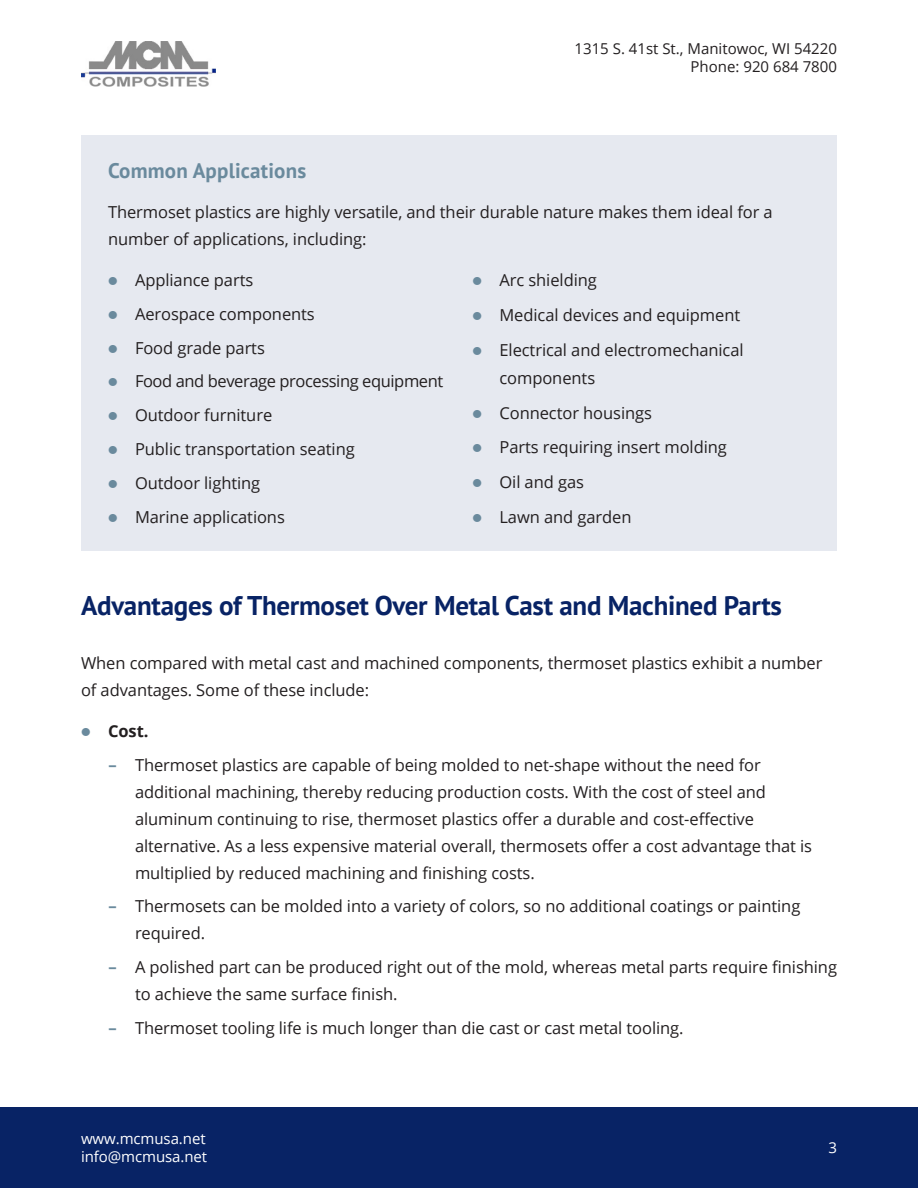
<style>
.page{position:relative;width:918px;height:1188px;background:#fff}
.page>*{position:absolute;margin:0;border:0;box-sizing:border-box;transform-origin:0 0}
.Heading_1{font:700 27px "PT Sans";letter-spacing:-.01em;color:#082365}
.Heading_2{font:700 21px "PT Sans";letter-spacing:.01em;color:#6a8a9d}
.Body_Text{font:16.5px/27px "Open Sans";letter-spacing:-.005em;color:#231f20}
.Body_Text-2{font:16.5px "Open Sans";letter-spacing:-.025em;color:#231f20}
.t1{font:700 16.5px "Open Sans";color:#231f20}
.t2{font:15px/18px "Open Sans";color:#231f20;text-align:right}
.t3{font:15px/18px "Open Sans";letter-spacing:-.005em;color:#fff}
.s1{font-family:"Lato";font-weight:900;color:#6a8a9d}
</style>
<div class="page">
<div style="left:0;top:1107px;width:918px;height:81px;background:#082365"></div>
<img style="left:81px;top:42px;width:135px;height:44px">
<div style="left:81px;top:135px;width:756px;height:415px;background:#e6e9f0"></div>
<p class="t2" style="left:575px;top:39px;width:264px">1315 S. 41st St., Manitowoc, WI 54220<br>Phone: 920 684 7800</p>
<p class="Heading_2" style="left:108px;top:156px;width:200px">Common Applications</p>
<p class="Body_Text" style="left:108px;top:198px;width:666px">Thermoset plastics are highly versatile, and their durable nature makes them ideal for a number of applications, including:</p>
<p class="Body_Text" style="left:108px;top:266px;width:147px"><span class="s1">•</span> Appliance parts</p>
<p class="Body_Text" style="left:108px;top:300px;width:208px"><span class="s1">•</span> Aerospace components</p>
<p class="Body_Text" style="left:108px;top:334px;width:158px"><span class="s1">•</span> Food grade parts</p>
<p class="Body_Text-2" style="left:108px;top:370px;width:337px"><span class="s1">•</span> Food and beverage processing equipment</p>
<p class="Body_Text" style="left:108px;top:401px;width:166px"><span class="s1">•</span> Outdoor furniture</p>
<p class="Body_Text" style="left:108px;top:435px;width:248px"><span class="s1">•</span> Public transportation seating</p>
<p class="Body_Text" style="left:108px;top:469px;width:154px"><span class="s1">•</span> Outdoor lighting</p>
<p class="Body_Text" style="left:108px;top:503px;width:178px"><span class="s1">•</span> Marine applications</p>
<p class="Body_Text" style="left:472px;top:266px;width:126px"><span class="s1">•</span> Arc shielding</p>
<p class="Body_Text" style="left:472px;top:301px;width:269px"><span class="s1">•</span> Medical devices and equipment</p>
<p class="Body_Text" style="left:500px;top:335px;width:246px;line-height:28px;text-indent:-27px"><span class="s1">•</span> Electrical and electromechanical components</p>
<p class="Body_Text" style="left:472px;top:399px;width:181px"><span class="s1">•</span> Connector housings</p>
<p class="Body_Text" style="left:472px;top:433px;width:256px"><span class="s1">•</span> Parts requiring insert molding</p>
<p class="Body_Text" style="left:472px;top:468px;width:113px"><span class="s1">•</span> Oil and gas</p>
<p class="Body_Text" style="left:472px;top:503px;width:160px"><span class="s1">•</span> Lawn and garden</p>
<p class="Heading_1" style="left:81px;top:588px;width:702px">Advantages of Thermoset Over Metal Cast and Machined Parts</p>
<p class="Body_Text" style="left:81px;top:649px;width:743px">When compared with metal cast and machined components, thermoset plastics exhibit a number of advantages. Some of these include:</p>
<p class="t1" style="left:81px;top:719px;width:69px"><span class="s1">•</span> Cost.</p>
<p class="Body_Text" style="left:135px;top:751px;width:679px;text-indent:-27px"><span class="s1">ҽ</span> Thermoset plastics are capable of being molded to net-shape without the need for additional machining, thereby reducing production costs. With the cost of steel and aluminum continuing to rise, thermoset plastics offer a durable and cost-effective alternative. As a less expensive material overall, thermosets offer a cost advantage that is multiplied by reduced machining and finishing costs.</p>
<p class="Body_Text" style="left:135px;top:892px;width:667px;text-indent:-27px"><span class="s1">ҽ</span> Thermosets can be molded into a variety of colors, so no additional coatings or painting required.</p>
<p class="Body_Text" style="left:135px;top:953px;width:704px;text-indent:-27px"><span class="s1">ҽ</span> A polished part can be produced right out of the mold, whereas metal parts require finishing to achieve the same surface finish.</p>
<p class="Body_Text" style="left:108px;top:1014px;width:577px"><span class="s1">ҽ</span> Thermoset tooling life is much longer than die cast or cast metal tooling.</p>
<p class="t3" style="left:81px;top:1129px;width:128px">www.mcmusa.net info@mcmusa.net</p>
<p class="t3" style="left:828px;top:1138px;width:10px">3</p>
</div>
